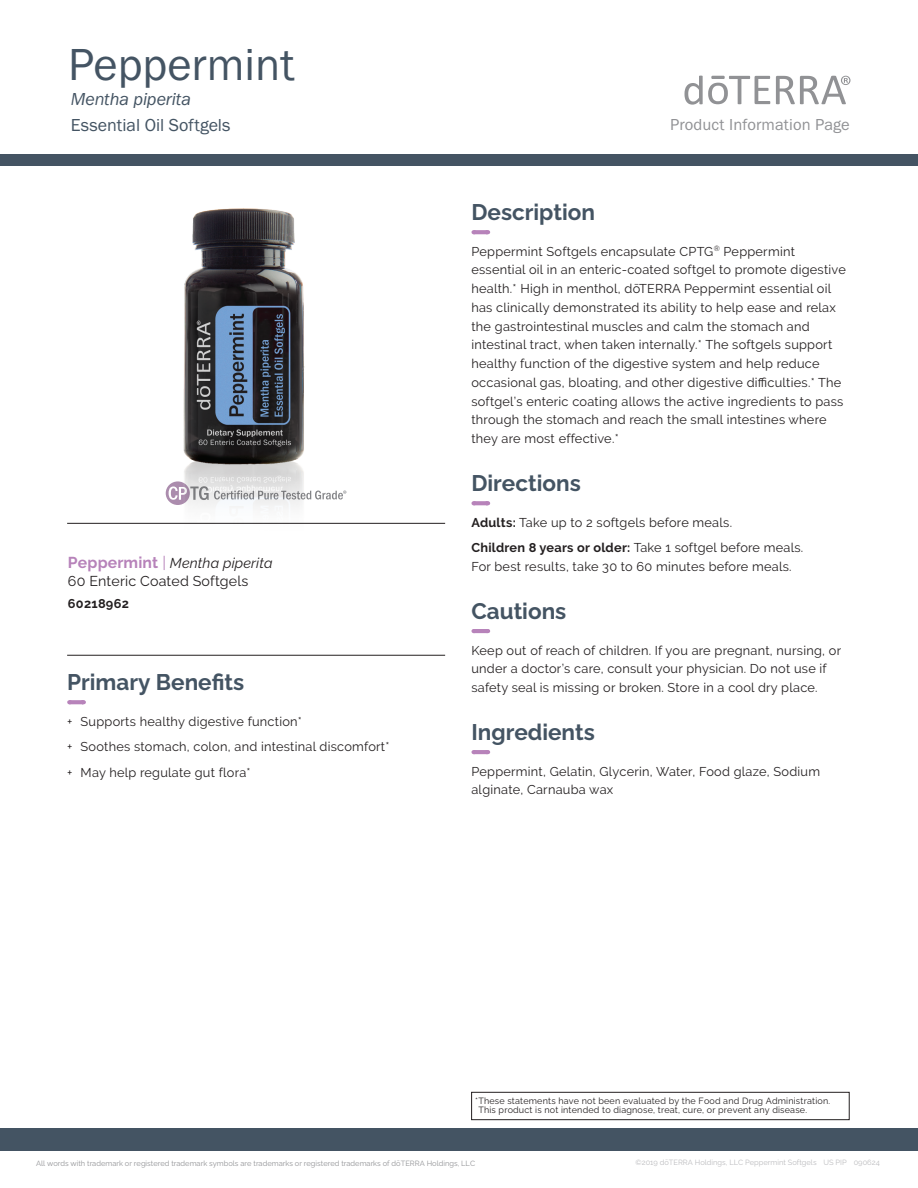
<style>
.page{position:relative;width:918px;height:1188px;background:#fff}
.page>*{position:absolute;margin:0;border:0;box-sizing:border-box;transform-origin:0 0}
.t1{font:46.5px "Franklin Gothic URW Boo";color:#445463}
.t2{font:700 22.5px "Ralewayd T";color:#445463}
.t3{font:18px "Franklin Gothic URW Boo";color:#445463}
.t4{font:18px "Franklin Gothic URW Boo Ita";letter-spacing:-.005em;color:#445463}
.t5{font:16.5px "Franklin Gothic URW Boo";letter-spacing:.01em;color:#919295}
.t6{font:14.25px/18px "Ralewayd T";letter-spacing:.01em;color:#231f20}
.t7{font:12.75px/18.8px "Raleway";letter-spacing:.02em;color:#231f20}
.t8{font:700 12.75px "Ralewayd T";letter-spacing:.02em;color:#231f20}
.t9{font:9px/9px "Ralewayd T";letter-spacing:.02em;color:#231f20}
.t10{font:7.5px "Ralewayd T";color:#919295}
.t11{font:7.5px "Ralewayd T";color:#bbbbbe}
.s1{font-weight:700;font-size:15.75px;color:#b783ba}
.s2{font-size:15.75px;color:#b783ba}
.s3{font-style:italic}
.s4{font-weight:700}
</style>
<div class="page">
<div style="left:0;top:155px;width:918px;height:11px;background:#445463"></div>
<div style="left:0;top:1128px;width:918px;height:23px;background:#445463"></div>
<svg style="left:776px;top:76px;width:74px;height:28px"></svg>
<svg style="left:684px;top:76px;width:86px;height:29px"></svg>
<svg style="left:329px;top:490px;width:17px;height:10px"></svg>
<div style="left:471px;top:1092px;width:378px;height:28px;border:1px solid #231f20"></div>
<hr style="left:67px;top:523px;width:378px;height:1px;background:#231f20">
<hr style="left:67px;top:655px;width:378px;height:1px;background:#231f20">
<svg style="left:70px;top:700px;width:6px;height:4px"></svg>
<svg style="left:76px;top:700px;width:8px;height:4px"></svg>
<svg style="left:474px;top:230px;width:6px;height:4px"></svg>
<svg style="left:480px;top:230px;width:8px;height:4px"></svg>
<svg style="left:474px;top:501px;width:6px;height:4px"></svg>
<svg style="left:480px;top:501px;width:8px;height:4px"></svg>
<hr style="left:473px;top:629px;width:14px;height:4px;background:#b783ba">
<hr style="left:473px;top:750px;width:14px;height:4px;background:#b783ba">
<img style="left:161px;top:208px;width:168px;height:316px">
<h1 class="t1" style="left:68px;top:35px;width:228px">Peppermint</h1>
<h3 class="t4" style="left:71px;top:88px;width:122px">Mentha piperita</h3>
<h3 class="t3" style="left:71px;top:113px;width:161px">Essential Oil Softgels</h3>
<p class="t6" style="left:68px;top:553px;width:206px"><span class="s1">Peppermint</span> <span class="s2">|</span> <span class="s3">Mentha piperita<br></span>60 Enteric Coated Softgels</p>
<p class="t8" style="left:68px;top:593px;width:62px">60218962</p>
<h2 class="t2" style="left:67px;top:665px;width:179px">Primary Benefits</h2>
<p class="t7" style="left:67px;top:708px;width:324px;line-height:25.5px">+ Supports healthy digestive function*<br>+ Soothes stomach, colon, and intestinal discomfort* + May help regulate gut flora*</p>
<p class="t5" style="left:670px;top:114px;width:181px">Product Information Page</p>
<h2 class="t2" style="left:471px;top:195px;width:125px">Description</h2>
<p class="t7" style="left:471px;top:242px;width:376px">Peppermint Softgels encapsulate CPTG<sup>®</sup> Peppermint essential oil in an enteric-coated softgel to promote digestive health.* High in menthol, dōTERRA Peppermint essential oil has clinically demonstrated its ability to help ease and relax the gastrointestinal muscles and calm the stomach and intestinal tract, when taken internally.* The softgels support healthy function of the digestive system and help reduce occasional gas, bloating, and other digestive difficulties.* The softgel’s enteric coating allows the active ingredients to pass through the stomach and reach the small intestines where they are most effective.*</p>
<h2 class="t2" style="left:471px;top:466px;width:111px">Directions</h2>
<p class="t7" style="left:471px;top:509px;width:333px;line-height:25.5px"><span class="s4">Adults:</span> Take up to 2 softgels before meals.<br><span class="s4">Children 8 years or older:</span> Take 1 softgel before meals.</p>
<p class="t7" style="left:471px;top:557px;width:322px">For best results, take 30 to 60 minutes before meals.</p>
<h2 class="t2" style="left:471px;top:593px;width:96px">Cautions</h2>
<p class="t7" style="left:471px;top:641px;width:371px">Keep out of reach of children. If you are pregnant, nursing, or under a doctor’s care, consult your physician. Do not use if safety seal is missing or broken. Store in a cool dry place.</p>
<h2 class="t2" style="left:471px;top:714px;width:125px">Ingredients</h2>
<p class="t7" style="left:471px;top:762px;width:350px">Peppermint, Gelatin, Glycerin, Water, Food glaze, Sodium alginate, Carnauba wax</p>
<p class="t9" style="left:478px;top:1096px;width:353px;text-indent:-3px">*These statements have not been evaluated by the Food and Drug Administration.<br>This product is not intended to diagnose, treat, cure, or prevent any disease.</p>
<p class="t10" style="left:36px;top:1158px;width:440px">All words with trademark or registered trademark symbols are trademarks or registered trademarks of dōTERRA Holdings, LLC</p>
<p class="t11" style="left:636px;top:1156px;width:246px">©2019 dōTERRA Holdings, LLC Peppermint Softgels US PIP 090624</p>
</div>
